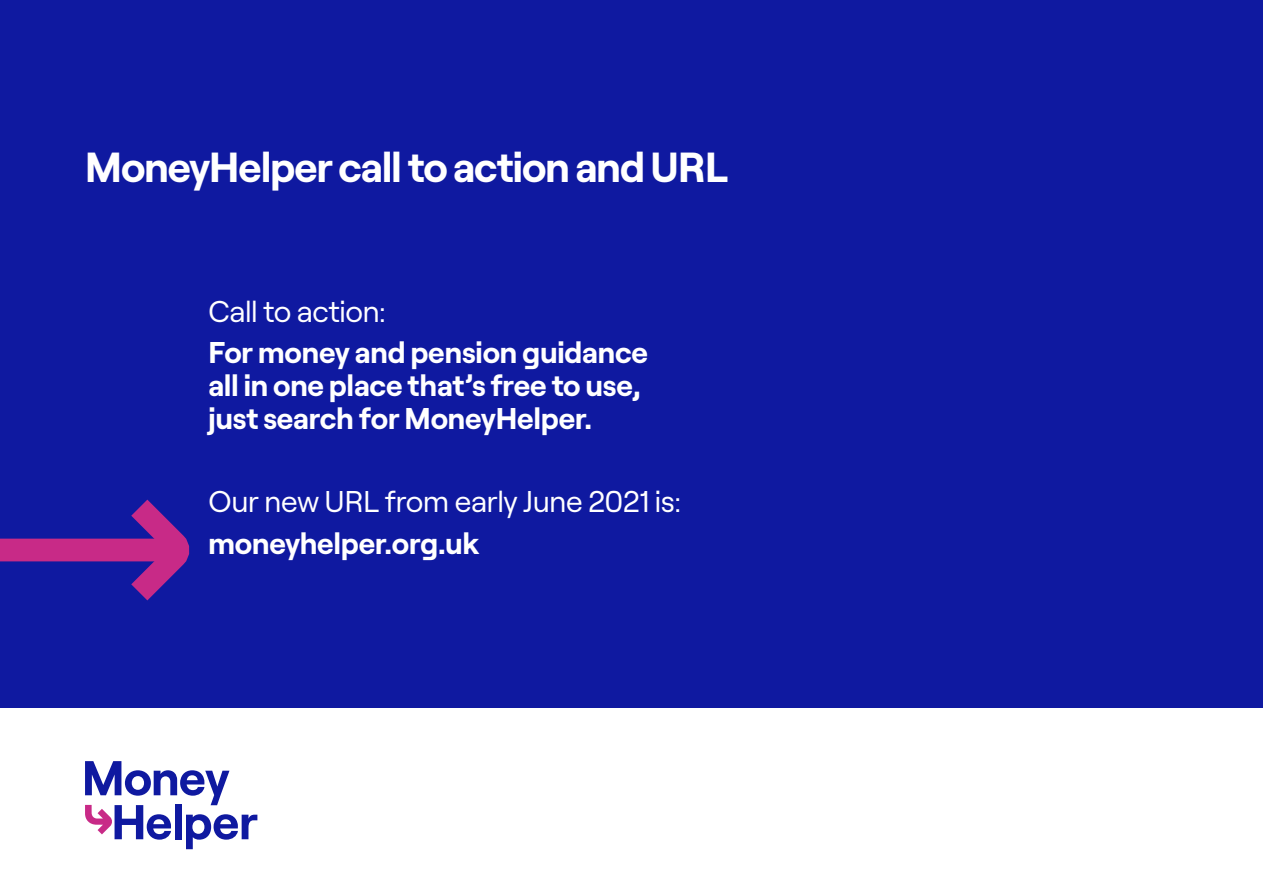
<style>
.page{position:relative;width:1263px;height:893px;background:#0f19a0}
.page>*{position:absolute;margin:0;border:0;box-sizing:border-box;transform-origin:0 0}
.Header_28_28_one_li{font:700 42px "Roobert";letter-spacing:-.025em;color:#fff}
.Body_16_18{font:700 30px/33px "Roobert";letter-spacing:-.005em;color:#fff}
.Body_16_18-2{font:30px "Roobert";letter-spacing:-.01em;color:#fff}
</style>
<div class="page">
<div style="left:0;top:709px;width:1263px;height:184px;background:#fff"></div>
<svg style="left:85px;top:761px;width:172px;height:88px"></svg>
<div style="left:0;top:539px;width:176px;height:22px;background:#c82a87"></div>
<svg style="left:107px;top:499px;width:83px;height:102px"></svg>
<p class="Header_28_28_one_li" style="left:85px;top:135px;width:644px">MoneyHelper call to action and URL</p>
<p class="Body_16_18-2" style="left:208px;top:288px;width:179px">Call to action:</p>
<p class="Body_16_18" style="left:208px;top:333px;width:441px">For money and pension guidance all in one place that’s free to use, just search for MoneyHelper.</p>
<p class="Body_16_18-2" style="left:208px;top:479px;width:474px">Our new URL from early June 2021 is:</p>
<p class="Body_16_18" style="left:208px;top:524px;width:273px">moneyhelper.org.uk</p>
</div>
